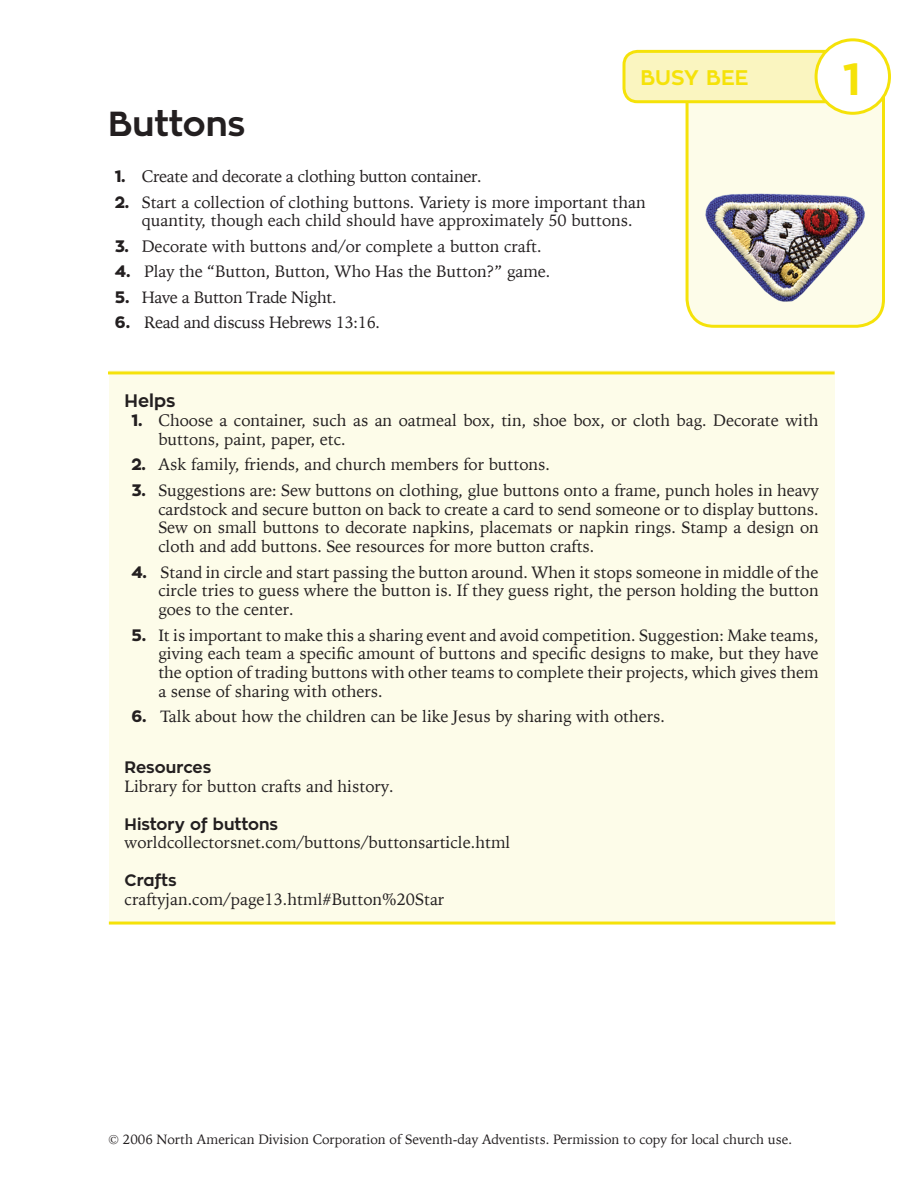
<style>
.page{position:relative;width:918px;height:1188px;background:#fff}
.page>*{position:absolute;margin:0;border:0;box-sizing:border-box;transform-origin:0 0}
.t1{font:700 45px "Zona Pro";color:#f5e209}
.t2{font:700 34.5px "Zona Pro";color:#231f20}
.t3{font:700 21px "Zona Pro";color:#f5e209}
.t4{font:700 18px "Zona Pro";color:#231f20}
.t5{font:16.5px/18.8px "Iowan Old Style";color:#231f20;text-align:justify}
.t6{font:16.5px "Iowan Old Style";letter-spacing:-.02em;color:#231f20}
.t7{font:700 16.5px "Zona Pro";color:#231f20}
.t8{font:13.5px "Iowan Old Style";color:#231f20}
.s1{font-family:"Zona Pro";font-weight:800}
</style>
<div class="page">
<div style="left:109px;top:370px;width:726px;height:552px;background:#fdfce9"></div>
<hr style="left:108px;top:371px;width:727px;height:3px;background:#f5e209">
<hr style="left:109px;top:922px;width:726px;height:3px;background:#f5e209">
<svg style="left:685px;top:92px;width:202px;height:236px"></svg>
<svg style="left:622px;top:48px;width:207px;height:57px"></svg>
<div style="left:816px;top:40px;width:74px;height:73px;background:#fff;border-radius:50%"></div>
<div style="left:815px;top:38px;width:76px;height:77px;border:3px solid #f5e209;border-radius:50%"></div>
<img style="left:685px;top:178px;width:183px;height:144px">
<p class="t3" style="left:640px;top:64px;width:110px">BUSY BEE</p>
<h1 class="t1" style="left:843px;top:50px;width:20px">1</h1>
<h2 class="t2" style="left:108px;top:102px;width:139px">Buttons</h2>
<p class="t6" style="left:115px;top:162px;width:369px"><span class="s1">1.</span> Create and decorate a clothing button container.</p>
<p class="t5" style="left:142px;top:192px;width:506px;text-indent:-27px"><span class="s1">2.</span> Start a collection of clothing buttons. Variety is more important than quantity, though each child should have approximately 50 buttons.</p>
<p class="t5" style="left:115px;top:236px;width:428px"><span class="s1">3.</span> Decorate with buttons and/or complete a button craft.</p>
<p class="t5" style="left:115px;top:262px;width:437px"><span class="s1">4.</span> Play the “Button, Button, Who Has the Button?” game.</p>
<p class="t6" style="left:115px;top:282px;width:223px"><span class="s1">5.</span> Have a Button Trade Night.</p>
<p class="t6" style="left:115px;top:308px;width:267px"><span class="s1">6.</span> Read and discuss Hebrews 13:16.</p>
<p class="t4" style="left:125px;top:389px;width:52px">Helps</p>
<p class="t5" style="left:158px;top:410px;width:662px;text-indent:-27px"><span class="s1">1.</span> Choose a container, such as an oatmeal box, tin, shoe box, or cloth bag. Decorate with buttons, paint, paper, etc.</p>
<p class="t5" style="left:131px;top:455px;width:420px"><span class="s1">2.</span> Ask family, friends, and church members for buttons.</p>
<p class="t5" style="left:158px;top:480px;width:662px;text-indent:-27px"><span class="s1">3.</span> Suggestions are: Sew buttons on clothing, glue buttons onto a frame, punch holes in heavy cardstock and secure button on back to create a card to send someone or to display buttons.<br>Sew on small buttons to decorate napkins, placemats or napkin rings. Stamp a design on cloth and add buttons. See resources for more button crafts.</p>
<p class="t5" style="left:158px;top:562px;width:662px;text-indent:-27px"><span class="s1">4.</span> Stand in circle and start passing the button around. When it stops someone in middle of the circle tries to guess where the button is. If they guess right, the person holding the button goes to the center.</p>
<p class="t5" style="left:158px;top:625px;width:662px;text-indent:-27px"><span class="s1">5.</span> It is important to make this a sharing event and avoid competition. Suggestion: Make teams, giving each team a specific amount of buttons and specific designs to make, but they have the option of trading buttons with other teams to complete their projects, which gives them a sense of sharing with others.</p>
<p class="t5" style="left:131px;top:707px;width:535px"><span class="s1">6.</span> Talk about how the children can be like Jesus by sharing with others.</p>
<p class="t7" style="left:125px;top:757px;width:88px">Resources</p>
<p class="t5" style="left:125px;top:776px;width:271px">Library for button crafts and history.</p>
<p class="t7" style="left:125px;top:813px;width:155px">History of buttons</p>
<p class="t5" style="left:125px;top:833px;width:387px">worldcollectorsnet.com/buttons/buttonsarticle.html</p>
<p class="t7" style="left:125px;top:869px;width:54px">Crafts</p>
<p class="t5" style="left:125px;top:889px;width:321px">craftyjan.com/page13.html#Button%20Star</p>
<p class="t8" style="left:108px;top:1127px;width:686px">© 2006 North American Division Corporation of Seventh-day Adventists. Permission to copy for local church use.</p>
</div>
